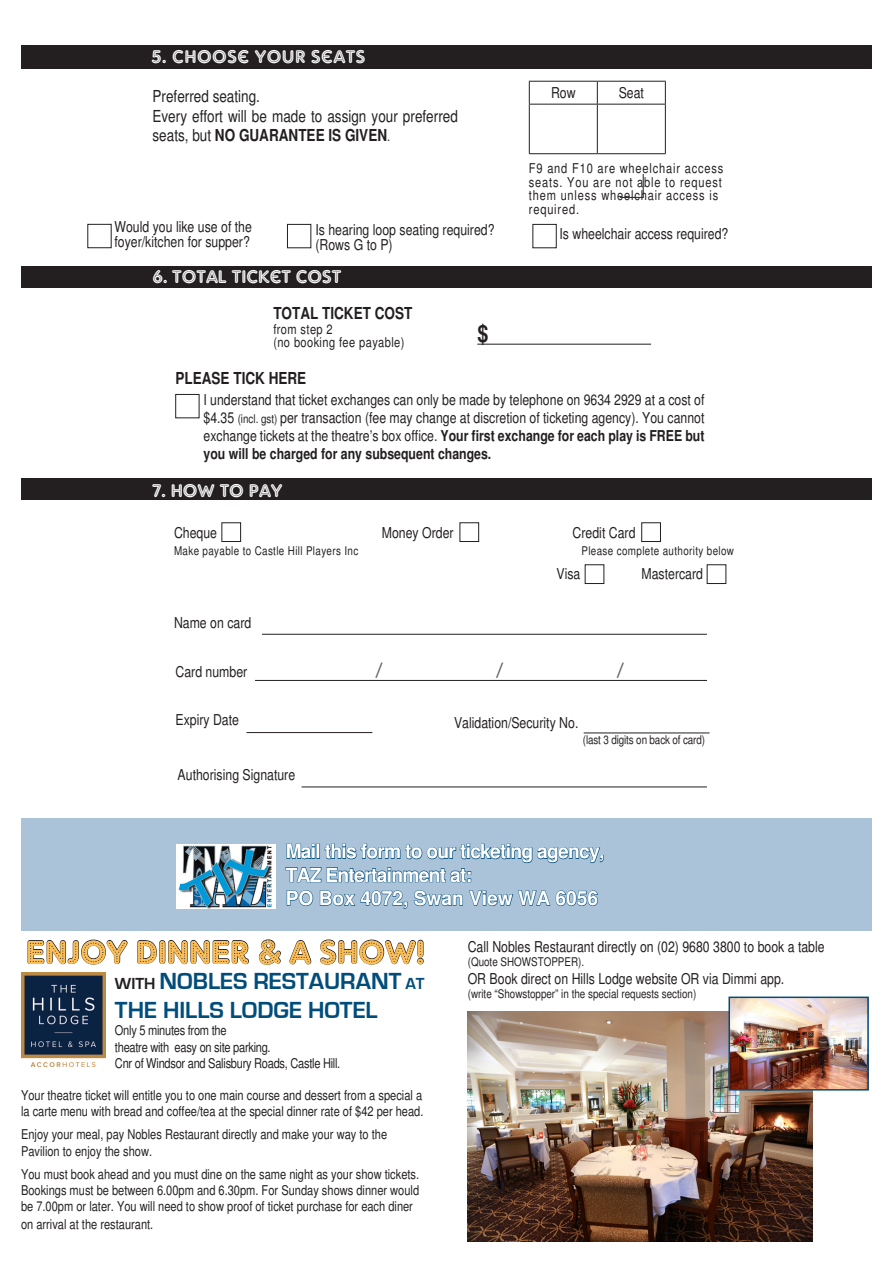
<style>
.page{position:relative;width:893px;height:1263px;background:#fff}
.page>*{position:absolute;margin:0;border:0;box-sizing:border-box;transform-origin:0 0}
.t1{font:33px "Adam Gorry Lights";color:#fdbe54}
.t2{font:700 24px "Eurostile";color:#004d7b}
.t3{font:700 condensed 24px "Helvetica";color:#231f20}
.t4{font:21px "Myriad Pro";color:#636366}
.t5{font:700 condensed 19.5px "Helvetica";letter-spacing:-.03em;color:#fff;scale:1.2 1}
.t6{font:700 condensed 19.5px "Helvetica";color:#fff;scale:1.2 1}
.t7{font:18px "Adam Gorry Inline";color:#fff}
.t8{font:18px "Adam Gorry Inline";letter-spacing:.025em;color:#fff}
.t9{font:condensed 16.5px/19.8px "Helvetica";color:#231f20}
.t10{font:700 condensed 16.5px "Helvetica";color:#231f20}
.t11{font:condensed 15px/18px "Helvetica";color:#231f20;text-align:justify}
.t12{font:condensed 13.5px/16.2px "Helvetica";color:#231f20}
.t13{font:condensed 13.5px/13.5px "Helvetica";letter-spacing:.06em;color:#231f20}
.t14{font:condensed 13.5px "Helvetica";letter-spacing:-.02em;color:#231f20}
.t15{font:condensed 13.5px "Helvetica";letter-spacing:.03em;color:#231f20}
.t16{font:condensed 12px "Helvetica";color:#231f20}
.t17{font:condensed 12px "Helvetica";letter-spacing:.03em;color:#231f20}
.s1{font-weight:700}
.s2{font-size:13.5px}
.s3{font-size:12px}
.s4{font-size:16.5px;color:#231f20}
.s5{font-size:16.5px}
</style>
<div class="page">
<div style="left:21px;top:818px;width:851px;height:113px;background:#abc3d9"></div>
<div style="left:21px;top:479px;width:851px;height:21px;background:#231f20"></div>
<div style="left:21px;top:266px;width:851px;height:21px;background:#231f20"></div>
<hr style="left:477px;top:344px;width:174px;height:1px;background:#231f20">
<svg style="left:285px;top:843px;width:319px;height:66px"></svg>
<div style="left:460px;top:523px;width:19px;height:19px;border:1px solid #231f20"></div>
<div style="left:222px;top:523px;width:19px;height:19px;border:1px solid #231f20"></div>
<hr style="left:262px;top:634px;width:445px;height:1px;background:#231f20">
<div style="left:585px;top:565px;width:19px;height:19px;border:1px solid #231f20"></div>
<hr style="left:247px;top:732px;width:125px;height:1px;background:#231f20">
<hr style="left:301px;top:787px;width:406px;height:1px;background:#231f20">
<hr style="left:255px;top:680px;width:452px;height:1px;background:#231f20">
<div style="left:707px;top:565px;width:19px;height:19px;border:1px solid #231f20"></div>
<div style="left:641px;top:523px;width:20px;height:19px;border:1px solid #231f20"></div>
<hr style="left:584px;top:733px;width:125px;height:1px;background:#231f20">
<div style="left:21px;top:45px;width:851px;height:24px;background:#231f20"></div>
<hr style="left:529px;top:81px;width:68px;height:1px;background:#231f20">
<hr style="left:597px;top:81px;width:69px;height:1px;background:#231f20">
<svg style="left:597px;top:82px;width:1px;height:22px"></svg>
<svg style="left:665px;top:82px;width:1px;height:22px"></svg>
<hr style="left:529px;top:104px;width:68px;height:1px;background:#231f20">
<hr style="left:529px;top:105px;width:1px;height:48px;background:#231f20">
<hr style="left:597px;top:104px;width:69px;height:1px;background:#231f20">
<hr style="left:597px;top:105px;width:1px;height:48px;background:#231f20">
<hr style="left:665px;top:105px;width:1px;height:48px;background:#231f20">
<hr style="left:529px;top:153px;width:68px;height:1px;background:#231f20">
<hr style="left:597px;top:153px;width:69px;height:1px;background:#231f20">
<svg style="left:529px;top:82px;width:1px;height:22px"></svg>
<div style="left:88px;top:224px;width:23px;height:24px;border:1px solid #231f20"></div>
<img style="left:177px;top:844px;width:98px;height:64px">
<svg style="left:619px;top:174px;width:25px;height:24px"></svg>
<div style="left:287px;top:224px;width:24px;height:24px;border:1px solid #231f20"></div>
<img style="left:21px;top:973px;width:85px;height:93px">
<svg style="left:27px;top:939px;width:101px;height:26px"></svg>
<svg style="left:137px;top:940px;width:112px;height:24px"></svg>
<svg style="left:259px;top:940px;width:22px;height:24px"></svg>
<svg style="left:289px;top:940px;width:23px;height:25px"></svg>
<svg style="left:320px;top:939px;width:104px;height:26px"></svg>
<img style="left:468px;top:1012px;width:344px;height:230px">
<img style="left:731px;top:999px;width:135px;height:88px">
<div style="left:728px;top:996px;width:141px;height:94px;border:2px solid #004d7b"></div>
<p class="t8" style="left:151px;top:46px;width:215px">5. CHOOSE YOUR SEATS</p>
<p class="t9" style="left:153px;top:86px;width:109px">Preferred seating.</p>
<p class="t9" style="left:153px;top:106px;width:307px">Every effort will be made to assign your preferred seats, but <span class="s1">NO GUARANTEE IS GIVEN</span><span class="s2">.</span></p>
<p class="t11" style="left:115px;top:218px;width:139px">Would you like use of the</p>
<p class="t11" style="left:115px;top:233px;width:137px">foyer/kitchen for supper?</p>
<p class="t11" style="left:315px;top:221px;width:181px">Is hearing loop seating required?</p>
<p class="t11" style="left:315px;top:236px;width:79px">(Rows G to P)</p>
<p class="t7" style="left:153px;top:266px;width:190px">6. TOTAL TICKET COST</p>
<p class="t10" style="left:273px;top:304px;width:141px">TOTAL TICKET COST</p>
<p class="t15" style="left:273px;top:321px;width:61px">from step 2</p>
<p class="t15" style="left:273px;top:334px;width:133px">(no booking fee payable)</p>
<p class="t10" style="left:176px;top:368px;width:132px">PLEASE TICK HERE</p>
<p class="t3" style="left:477px;top:319px;width:12px">$</p>
<p class="t11" style="left:551px;top:84px;width:26px">Row</p>
<p class="t11" style="left:619px;top:84px;width:27px">Seat</p>
<p class="t13" style="left:529px;top:162px;width:196px">F9 and F10 are wheelchair access seats. You are not able to request them unless wheelchair access is required.</p>
<p class="t11" style="left:559px;top:225px;width:170px">Is wheelchair access required?</p>
<p class="t11" style="left:204px;top:391px;width:502px">I understand that ticket exchanges can only be made by telephone on 9634 2929 at a cost of $4.35 <span class="s3">(incl. gst)</span> per transaction (fee may change at discretion of ticketing agency). You cannot exchange tickets at the theatre’s box office. <span class="s1">Your first exchange for each play is FREE but you will be charged for any subsequent changes.</span></p>
<p class="t7" style="left:152px;top:480px;width:132px">7. HOW TO PAY</p>
<p class="t11" style="left:174px;top:523px;width:45px">Cheque</p>
<p class="t11" style="left:382px;top:523px;width:73px">Money Order</p>
<p class="t17" style="left:174px;top:544px;width:186px">Make payable to Castle Hill Players Inc</p>
<p class="t11" style="left:573px;top:523px;width:64px">Credit Card</p>
<p class="t17" style="left:581px;top:544px;width:154px">Please complete authority below</p>
<p class="t11" style="left:556px;top:565px;width:25px">Visa</p>
<p class="t11" style="left:641px;top:565px;width:63px">Mastercard</p>
<p class="t11" style="left:174px;top:614px;width:79px">Name on card</p>
<p class="t11" style="left:176px;top:662px;width:73px">Card number</p>
<p class="t11" style="left:176px;top:711px;width:65px">Expiry Date</p>
<p class="t11" style="left:178px;top:765px;width:119px">Authorising Signature</p>
<p class="t4" style="left:376px;top:657px;width:9px">/</p>
<p class="t4" style="left:496px;top:657px;width:9px">/</p>
<p class="t4" style="left:617px;top:657px;width:9px">/</p>
<p class="t11" style="left:454px;top:714px;width:126px">Validation/Security No.</p>
<p class="t16" style="left:583px;top:732px;width:124px">(last 3 digits on back of card)</p>
<p class="t5" style="left:286px;top:840px;width:267px">Mail this form to our ticketing agency,</p>
<p class="t5" style="left:286px;top:863px;width:157px">TAZ Entertainment at:</p>
<p class="t6" style="left:286px;top:887px;width:262px">PO Box 4072, Swan View WA 6056</p>
<p class="t1" style="left:26px;top:932px;width:401px">ENJOY DINNER &amp; a SHOW!</p>
<p class="t11" style="left:468px;top:937px;width:358px">Call Nobles Restaurant directly on (02) 9680 3800 to book a table</p>
<p class="t16" style="left:468px;top:955px;width:118px">(Quote SHOWSTOPPER).</p>
<p class="t11" style="left:468px;top:969px;width:318px">OR Book direct on Hills Lodge website OR via Dimmi app.</p>
<p class="t16" style="left:468px;top:987px;width:230px">(write “Showstopper” in the special requests section)</p>
<p class="t2" style="left:115px;top:968px;width:311px"><span class="s4">WITH</span> NOBLES RESTAURANT <span class="s5">AT</span></p>
<p class="t2" style="left:115px;top:996px;width:264px">THE HILLS LODGE HOTEL</p>
<p class="t14" style="left:115px;top:1022px;width:113px">Only 5 minutes from the</p>
<p class="t14" style="left:115px;top:1039px;width:157px">theatre with easy on site parking.</p>
<p class="t14" style="left:115px;top:1055px;width:227px">Cnr of Windsor and Salisbury Roads, Castle Hill.</p>
<p class="t12" style="left:21px;top:1087px;width:404px">Your theatre ticket will entitle you to one main course and dessert from a special a la carte menu with bread and coffee/tea at the special dinner rate of $42 per head.</p>
<p class="t12" style="left:21px;top:1126px;width:368px">Enjoy your meal, pay Nobles Restaurant directly and make your way to the<br>Pavilion to enjoy the show.</p>
<p class="t12" style="left:21px;top:1166px;width:400px;text-align:justify">You must book ahead and you must dine on the same night as your show tickets.<br>Bookings must be between 6.00pm and 6.30pm. For Sunday shows dinner would be 7.00pm or later. You will need to show proof of ticket purchase for each diner</p>
<p class="t12" style="left:21px;top:1216px;width:134px">on arrival at the restaurant.</p>
</div>
